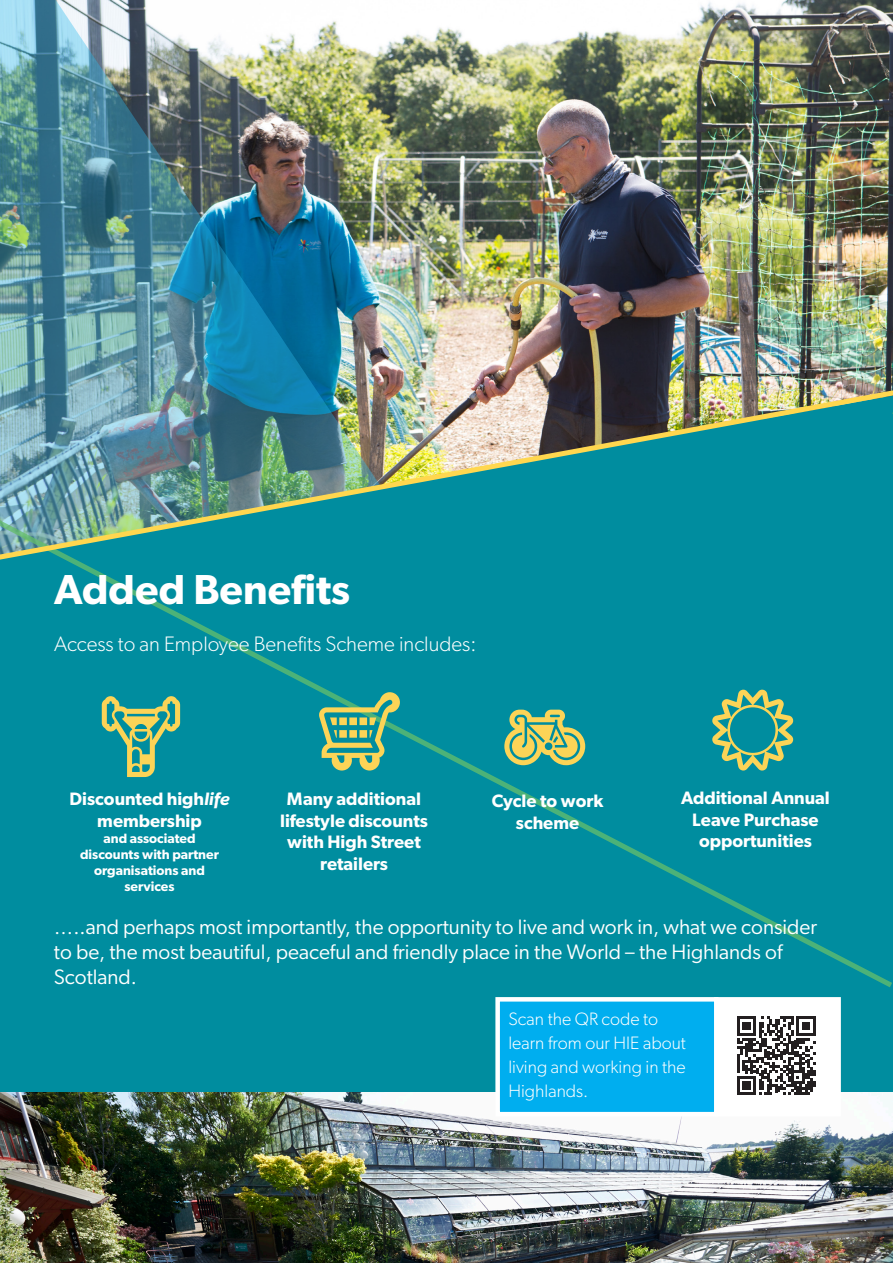
<style>
.page{position:relative;width:893px;height:1263px;background:#fff}
.page>*{position:absolute;margin:0;border:0;box-sizing:border-box;transform-origin:0 0}
.t1{font:600 42px "Gibson";color:#fff}
.t2{font:21px/25.2px "Gibson";color:#fff}
.t3{font:300 21px "Gibson";color:#fff}
.t4{font:600 18px/21.6px "Gibson";color:#fff;text-align:center}
.t5{font:300 18px/24px "Gibson";color:#fff}
.t6{font:600 13.5px/16.2px "Gibson";color:#fff;text-align:center}
.s1{font-style:italic}
</style>
<div class="page">
<img style="left:0;top:0;width:712px;height:222px">
<div style="left:0;top:992px;width:712px;height:100px;background:#008d9f"></div>
<div style="left:0;top:623px;width:712px;height:369px;background:#008d9f"></div>
<img style="left:0;top:222px;width:712px;height:401px">
<img style="left:0;top:1092px;width:893px;height:171px">
<div style="left:716px;top:999px;width:123px;height:115px;background:#fff"></div>
<div style="left:498px;top:999px;width:218px;height:115px;background:#00aeef"></div>
<div style="left:495px;top:997px;width:223px;height:119px;border:4px solid #fff"></div>
<div style="left:504px;top:709px;width:81px;height:56px;background:#008d9f"></div>
<svg style="left:319px;top:691px;width:81px;height:79px;background:#058f9c"></svg>
<div style="left:102px;top:695px;width:78px;height:82px;background:#008d9f"></div>
<img style="left:712px;top:0;width:181px;height:1095px">
<p class="t1" style="left:54px;top:564px;width:298px">Added Benefits</p>
<p class="t3" style="left:54px;top:631px;width:424px">Access to an Employee Benefits Scheme includes:</p>
<p class="t4" style="left:69px;top:788px;width:162px">Discounted high<span class="s1">life </span>membership</p>
<p class="t6" style="left:80px;top:830px;width:140px">and associated discounts with partner organisations and services</p>
<p class="t4" style="left:280px;top:788px;width:149px">Many additional lifestyle discounts with High Street retailers</p>
<p class="t4" style="left:492px;top:790px;width:113px">Cycle to work scheme</p>
<p class="t4" style="left:681px;top:786px;width:150px">Additional Annual<br>Leave Purchase opportunities</p>
<p class="t2" style="left:54px;top:914px;width:765px">…..and perhaps most importantly, the opportunity to live and work in, what we consider to be, the most beautiful, peaceful and friendly place in the World – the Highlands of<br>Scotland.</p>
<p class="t5" style="left:508px;top:1006px;width:179px">Scan the QR code to learn from our HIE about living and working in the<br>Highlands.</p>
</div>
